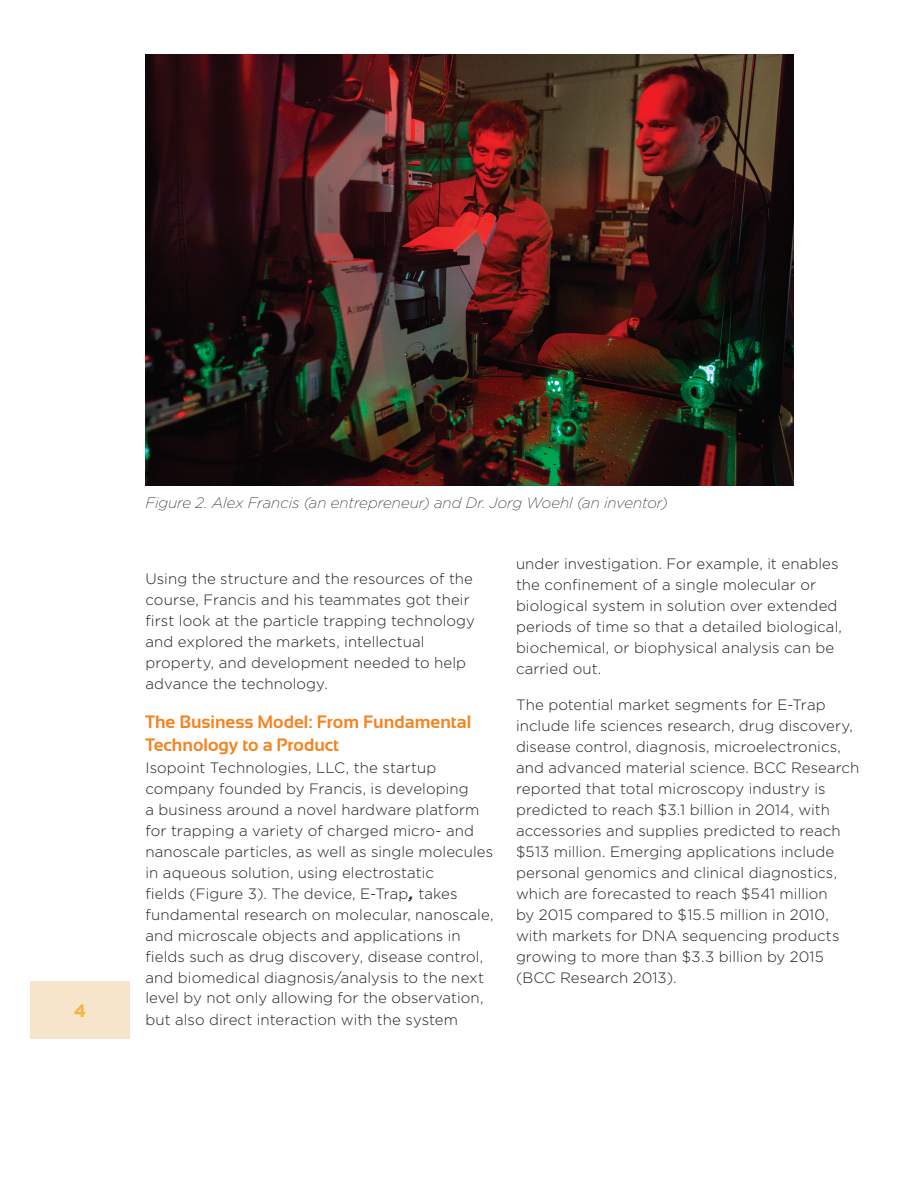
<style>
.page{position:relative;width:918px;height:1188px;background:#fff}
.page>*{position:absolute;margin:0;border:0;box-sizing:border-box;transform-origin:0 0}
.t1{font:700 18px/24px "Sansation";color:#f58320}
.t2{font:700 18px "Gotham";color:#fbb142}
.t3{font:300 15px/21px "Gotham";letter-spacing:.005em;color:#231f20}
.t4{font:italic 200 15px "Gotham";color:#231f20}
.s1{font-weight:700;font-style:italic}
</style>
<div class="page">
<div style="left:31px;top:981px;width:99px;height:58px;background:#f6e5cb"></div>
<img style="left:146px;top:54px;width:648px;height:432px">
<p class="t2" style="left:74px;top:999px;width:14px">4</p>
<p class="t4" style="left:146px;top:493px;width:524px">Figure 2. Alex Francis (an entrepreneur) and Dr. Jorg Woehl (an inventor)</p>
<p class="t3" style="left:146px;top:567px;width:331px">Using the structure and the resources of the course, Francis and his teammates got their first look at the particle trapping technology and explored the markets, intellectual property, and development needed to help advance the technology.</p>
<p class="t1" style="left:146px;top:709px;width:327px">The Business Model: From Fundamental<br>Technology to a Product</p>
<p class="t3" style="left:146px;top:756px;width:349px">Isopoint Technologies, LLC, the startup company founded by Francis, is developing<br>a business around a novel hardware platform for trapping a variety of charged micro- and nanoscale particles, as well as single molecules in aqueous solution, using electrostatic<br>fields (Figure 3). The device, E-Trap<span class="s1">,</span> takes fundamental research on molecular, nanoscale, and microscale objects and applications in fields such as drug discovery, disease control, and biomedical diagnosis/analysis to the next level by not only allowing for the observation, but also direct interaction with the system</p>
<p class="t3" style="left:516px;top:553px;width:328px">under investigation. For example, it enables the confinement of a single molecular or biological system in solution over extended periods of time so that a detailed biological, biochemical, or biophysical analysis can be carried out.</p>
<p class="t3" style="left:516px;top:694px;width:345px">The potential market segments for E-Trap include life sciences research, drug discovery, disease control, diagnosis, microelectronics, and advanced material science. BCC Research reported that total microscopy industry is predicted to reach $3.1 billion in 2014, with accessories and supplies predicted to reach $513 million. Emerging applications include personal genomics and clinical diagnostics, which are forecasted to reach $541 million<br>by 2015 compared to $15.5 million in 2010, with markets for DNA sequencing products growing to more than $3.3 billion by 2015 (BCC Research 2013).</p>
</div>
